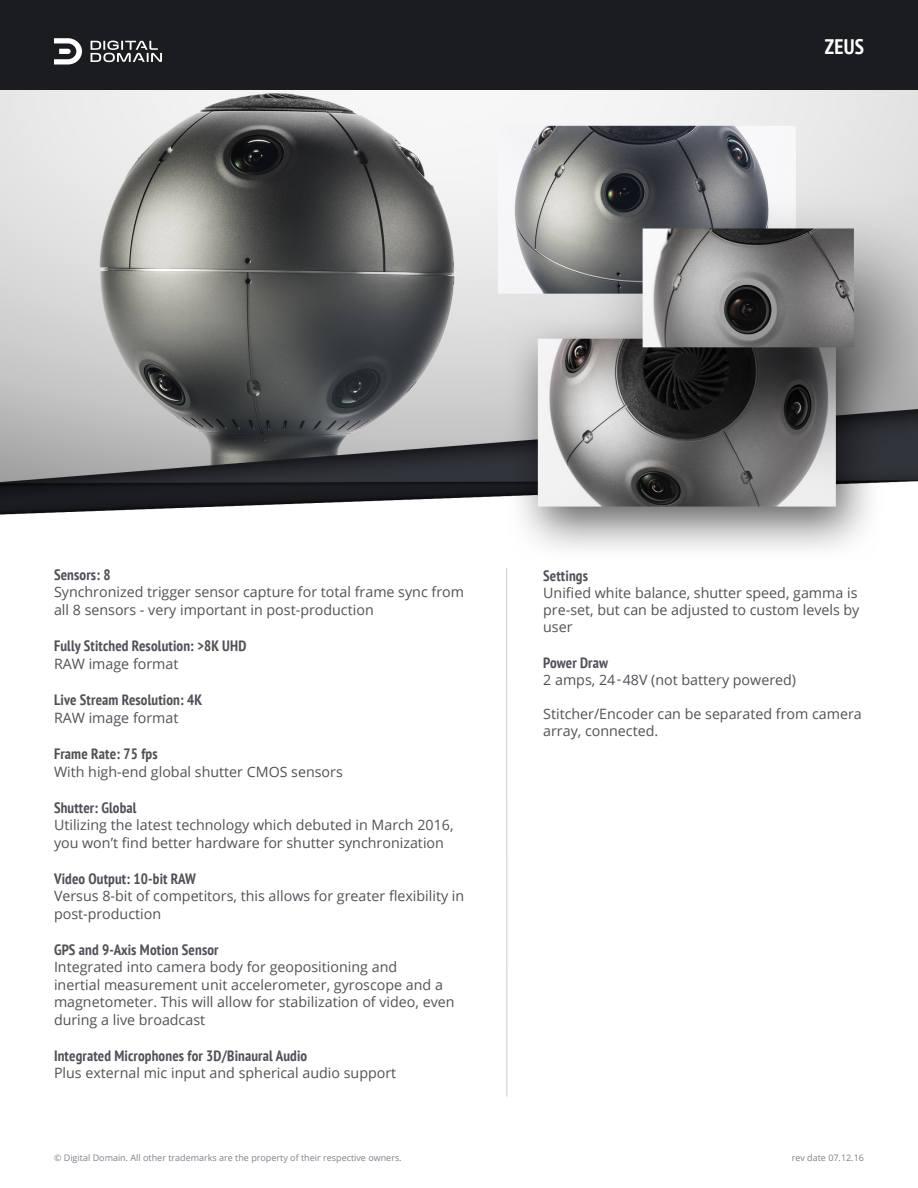
<style>
.page{position:relative;width:918px;height:1188px;background:#fff}
.page>*{position:absolute;margin:0;border:0;box-sizing:border-box;transform-origin:0 0}
.t1{font:700 condensed 21px "PT Sans";color:#fff}
.t2{font:700 condensed 15px "PT Sans";letter-spacing:.01em;color:#505258}
.t3{font:14.25px/18px "Open Sans";color:#505258}
.t4{font:9px "Open Sans";color:#7c828b}
</style>
<div class="page">
<img style="left:0;top:90px;width:918px;height:460px">
<hr style="left:506px;top:568px;width:1px;height:529px;background:#ceccca">
<div style="left:0;top:0;width:918px;height:90px;background:#1a1c20"></div>
<svg style="left:54px;top:38px;width:28px;height:26px"></svg>
<svg style="left:91px;top:41px;width:71px;height:21px"></svg>
<p class="t1" style="left:825px;top:32px;width:41px">ZEUS</p>
<p class="t2" style="left:54px;top:565px;width:58px">Sensors: 8</p>
<p class="t3" style="left:54px;top:583px;width:412px">Synchronized trigger sensor capture for total frame sync from all 8 sensors - very important in post-production</p>
<p class="t2" style="left:54px;top:636px;width:194px">Fully Stitched Resolution: &gt;8K UHD</p>
<p class="t3" style="left:54px;top:655px;width:126px">RAW image format</p>
<p class="t2" style="left:54px;top:690px;width:150px">Live Stream Resolution: 4K</p>
<p class="t3" style="left:54px;top:709px;width:126px">RAW image format</p>
<p class="t2" style="left:54px;top:744px;width:105px">Frame Rate: 75 fps</p>
<p class="t3" style="left:54px;top:763px;width:290px">With high-end global shutter CMOS sensors</p>
<p class="t2" style="left:54px;top:798px;width:84px">Shutter: Global</p>
<p class="t3" style="left:54px;top:816px;width:401px">Utilizing the latest technology which debuted in March 2016, you won’t find better hardware for shutter synchronization</p>
<p class="t2" style="left:54px;top:869px;width:144px">Video Output: 10-bit RAW</p>
<p class="t3" style="left:54px;top:887px;width:412px">Versus 8-bit of competitors, this allows for greater flexibility in post-production</p>
<p class="t2" style="left:54px;top:940px;width:166px">GPS and 9-Axis Motion Sensor</p>
<p class="t3" style="left:54px;top:958px;width:402px;line-height:17.4px">Integrated into camera body for geopositioning and<br>inertial measurement unit accelerometer, gyroscope and a magnetometer. This will allow for stabilization of video, even during a live broadcast</p>
<p class="t2" style="left:54px;top:1045px;width:255px">Integrated Microphones for 3D/Binaural Audio</p>
<p class="t3" style="left:54px;top:1063px;width:344px">Plus external mic input and spherical audio support</p>
<p class="t2" style="left:543px;top:566px;width:46px">Settings</p>
<p class="t3" style="left:543px;top:584px;width:318px;line-height:17.1px">Unified white balance, shutter speed, gamma is pre-set, but can be adjusted to custom levels by user</p>
<p class="t2" style="left:543px;top:653px;width:66px">Power Draw</p>
<p class="t3" style="left:543px;top:671px;width:254px">2 amps, 24-48V (not battery powered)</p>
<p class="t3" style="left:543px;top:705px;width:320px;line-height:17.1px">Stitcher/Encoder can be separated from camera array, connected.</p>
<p class="t4" style="left:54px;top:1152px;width:349px">© Digital Domain. All other trademarks are the property of their respective owners.</p>
<p class="t4" style="left:792px;top:1152px;width:74px">rev date 07.12.16</p>
</div>
